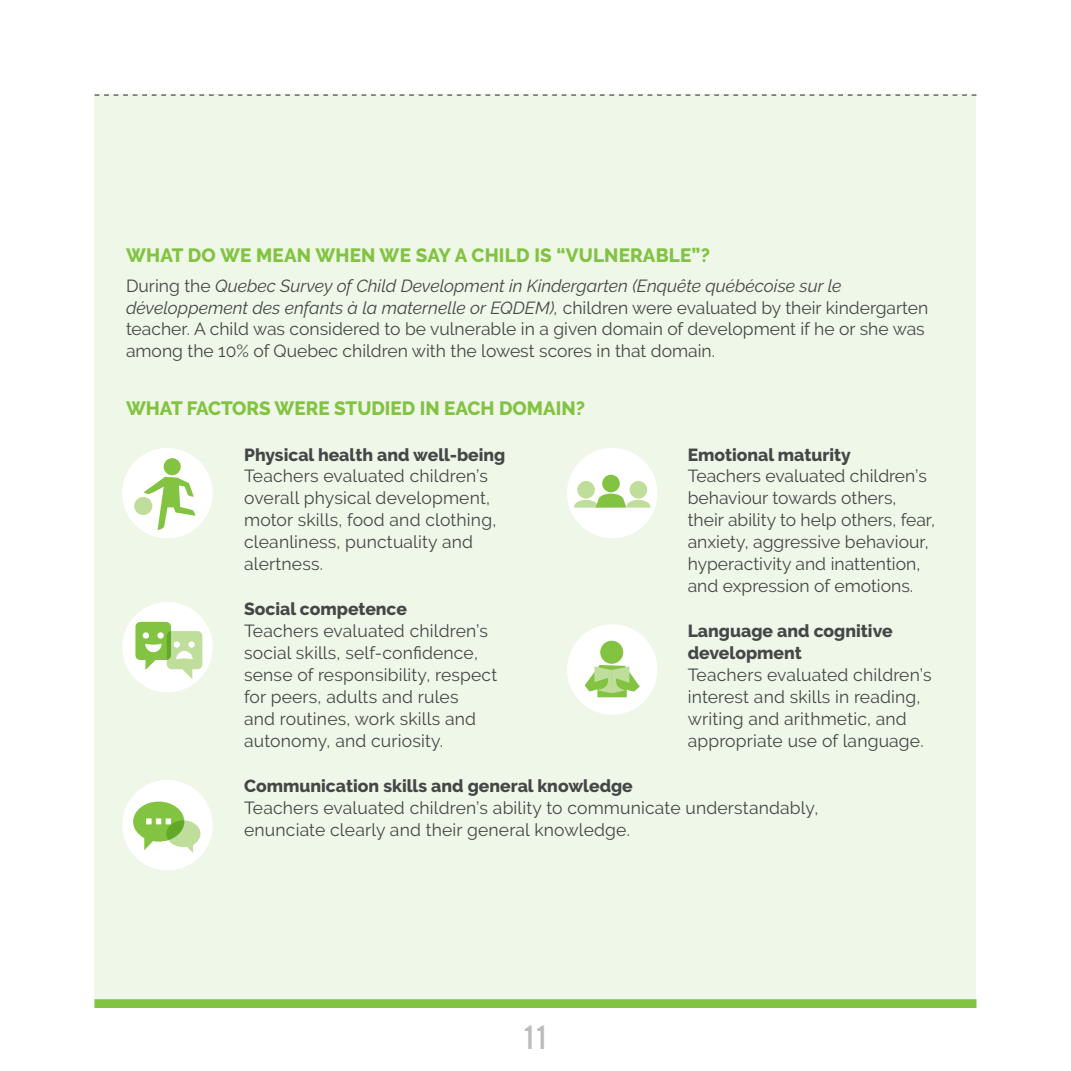
<style>
.page{position:relative;width:1071px;height:1071px;background:#fff}
.page>*{position:absolute;margin:0;border:0;box-sizing:border-box;transform-origin:0 0}
.t1{font:35px "Alternate Got No 3 D";color:#bebcbb}
.t2{font:800 19.25px "Raleway";color:#82c341}
.t3{font:17.5px/21.9px "Raleway";letter-spacing:.01em;color:#434747}
.t4{font:800 17.5px/21.9px "Raleway";color:#434747}
.s1{font-style:italic}
</style>
<div class="page">
<div style="left:94px;top:94px;width:882px;height:914px;background:#eff7e8"></div>
<div style="left:94px;top:999px;width:882px;height:9px;background:#82c341"></div>
<div style="left:122px;top:602px;width:91px;height:90px;background:#fff;border-radius:50%"></div>
<svg style="left:135px;top:622px;width:67px;height:57px"></svg>
<div style="left:567px;top:448px;width:90px;height:90px;background:#fff;border-radius:50%"></div>
<div style="left:577px;top:481px;width:18px;height:18px;background:#bfdd9b;border-radius:50%"></div>
<div style="left:602px;top:475px;width:18px;height:17px;background:#82c341;border-radius:50%"></div>
<div style="left:630px;top:481px;width:17px;height:18px;background:#bfdd9b;border-radius:50%"></div>
<svg style="left:574px;top:494px;width:77px;height:14px"></svg>
<div style="left:122px;top:448px;width:91px;height:90px;background:#fff;border-radius:50%"></div>
<svg style="left:144px;top:458px;width:52px;height:72px"></svg>
<div style="left:134px;top:497px;width:18px;height:18px;background:#bfdd9b;border-radius:50%"></div>
<div style="left:567px;top:624px;width:90px;height:91px;background:#fff;border-radius:50%"></div>
<div style="left:600px;top:641px;width:23px;height:23px;background:#82c341;border-radius:50%"></div>
<svg style="left:585px;top:665px;width:55px;height:32px"></svg>
<div style="left:122px;top:780px;width:91px;height:90px;background:#fff;border-radius:50%"></div>
<svg style="left:133px;top:802px;width:68px;height:51px"></svg>
<svg style="left:95px;top:94px;width:881px;height:2px"></svg>
<p class="t2" style="left:126px;top:244px;width:585px">WHAT DO WE MEAN WHEN WE SAY A CHILD IS “VULNERABLE”?</p>
<p class="t3" style="left:126px;top:275px;width:804px">During the <span class="s1">Quebec Survey of Child Development in Kindergarten (Enquête québécoise sur le développement des enfants à la maternelle or EQDEM),</span> children were evaluated by their kindergarten teacher. A child was considered to be vulnerable in a given domain of development if he or she was among the 10% of Quebec children with the lowest scores in that domain.</p>
<p class="t2" style="left:126px;top:397px;width:461px">WHAT FACTORS WERE STUDIED IN EACH DOMAIN?</p>
<p class="t4" style="left:244px;top:444px;width:263px">Physical health and well-being</p>
<p class="t3" style="left:244px;top:465px;width:254px">Teachers evaluated children’s overall physical development, motor skills, food and clothing, cleanliness, punctuality and alertness.</p>
<p class="t4" style="left:244px;top:598px;width:164px">Social competence</p>
<p class="t3" style="left:244px;top:620px;width:255px">Teachers evaluated children’s social skills, self-confidence, sense of responsibility, respect for peers, adults and rules<br>and routines, work skills and autonomy, and curiosity.</p>
<p class="t4" style="left:688px;top:444px;width:165px">Emotional maturity</p>
<p class="t3" style="left:688px;top:465px;width:249px">Teachers evaluated children’s behaviour towards others, their ability to help others, fear, anxiety, aggressive behaviour, hyperactivity and inattention, and expression of emotions.</p>
<p class="t4" style="left:688px;top:620px;width:206px">Language and cognitive development</p>
<p class="t3" style="left:688px;top:664px;width:246px">Teachers evaluated children’s interest and skills in reading, writing and arithmetic, and appropriate use of language.</p>
<p class="t4" style="left:244px;top:775px;width:390px">Communication skills and general knowledge</p>
<p class="t3" style="left:244px;top:797px;width:576px">Teachers evaluated children’s ability to communicate understandably, enunciate clearly and their general knowledge.</p>
<h1 class="t1" style="left:522px;top:1019px;width:28px">11</h1>
</div>
